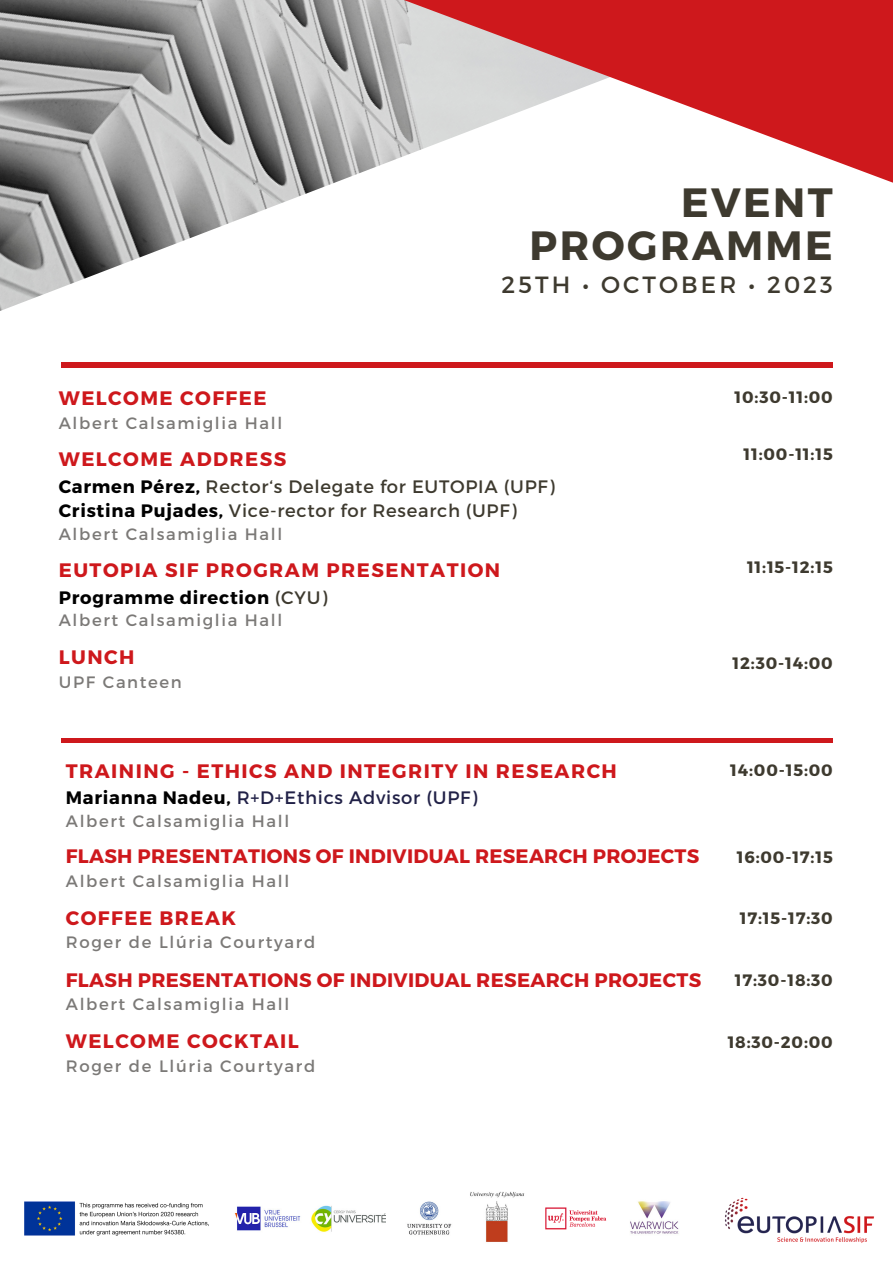
<style>
.page{position:relative;width:893px;height:1264px;background:#fff}
.page>*{position:absolute;margin:0;border:0;box-sizing:border-box;transform-origin:0 0}
.t1{font:700 40.8px "Montserrat";letter-spacing:.06em;color:#3e3a2f}
.t2{font:23.4px "Montserrat";letter-spacing:.13em;color:#3e3a2f}
.t3{font:700 19.5px "Montserrat";letter-spacing:.075em;color:#ce181c}
.t4{font:700 19.5px "Montserrat";letter-spacing:.015em;color:#ce181c}
.t5{font:18px "Montserrat";letter-spacing:.04em;color:#3e3a2f}
.t6{font:18px "Montserrat";letter-spacing:.04em;color:#212147}
.t7{font:700 18px "Montserrat";letter-spacing:.04em;color:#000}
.t8{font:16.5px "Montserrat";letter-spacing:.1em;color:#7b7977}
.t9{font:700 16.5px "Montserrat";letter-spacing:.05em;color:#3e3a2f}
.s1{font-weight:700;color:#000}
.s2{font-weight:400;color:#3e3a2f}
</style>
<div class="page">
<img style="left:0;top:0;width:247px;height:311px">
<svg style="left:247px;top:0;width:645px;height:216px"></svg>
<div style="left:62px;top:362px;width:770px;height:5px;background:#ce181c"></div>
<hr style="left:62px;top:738px;width:770px;height:4px;background:#ce181c">
<img style="left:724px;top:1197px;width:150px;height:46px">
<img style="left:234px;top:1206px;width:67px;height:25px">
<img style="left:311px;top:1205px;width:75px;height:27px">
<img style="left:407px;top:1201px;width:45px;height:34px">
<img style="left:470px;top:1191px;width:55px;height:51px">
<img style="left:630px;top:1201px;width:49px;height:33px">
<img style="left:545px;top:1207px;width:62px;height:23px">
<img style="left:24px;top:1201px;width:185px;height:35px">
<p class="t1" style="left:681px;top:176px;width:153px">EVENT</p>
<p class="t1" style="left:529px;top:219px;width:304px">PROGRAMME</p>
<p class="t2" style="left:501px;top:269px;width:332px">25TH • OCTOBER • 2023</p>
<p class="t3" style="left:59px;top:385px;width:209px">WELCOME COFFEE</p>
<p class="t8" style="left:59px;top:412px;width:225px">Albert Calsamiglia Hall</p>
<p class="t3" style="left:59px;top:446px;width:229px">WELCOME ADDRESS</p>
<p class="t5" style="left:59px;top:474px;width:497px"><span class="s1">Carmen Pérez,</span> Rector‘s Delegate for EUTOPIA (UPF)</p>
<p class="t5" style="left:59px;top:499px;width:459px"><span class="s1">Cristina Pujades,</span> Vice-rector for Research (UPF)</p>
<p class="t8" style="left:59px;top:523px;width:225px">Albert Calsamiglia Hall</p>
<p class="t3" style="left:59px;top:557px;width:443px">EUTOPIA SIF PROGRAM PRESENTATION</p>
<p class="t7" style="left:59px;top:585px;width:270px">Programme direction <span class="s2">(CYU)</span></p>
<p class="t8" style="left:59px;top:609px;width:225px">Albert Calsamiglia Hall</p>
<p class="t3" style="left:59px;top:644px;width:77px">LUNCH</p>
<p class="t8" style="left:59px;top:671px;width:125px">UPF Canteen</p>
<p class="t9" style="left:734px;top:386px;width:100px">10:30-11:00</p>
<p class="t9" style="left:743px;top:443px;width:91px">11:00-11:15</p>
<p class="t9" style="left:747px;top:556px;width:87px">11:15-12:15</p>
<p class="t9" style="left:732px;top:652px;width:102px">12:30-14:00</p>
<p class="t3" style="left:66px;top:758px;width:552px">TRAINING - ETHICS AND INTEGRITY IN RESEARCH</p>
<p class="t6" style="left:66px;top:786px;width:413px"><span class="s1">Marianna Nadeu,</span> R+D+Ethics Advisor (UPF)</p>
<p class="t8" style="left:66px;top:810px;width:225px">Albert Calsamiglia Hall</p>
<p class="t4" style="left:66px;top:843px;width:635px">FLASH PRESENTATIONS OF INDIVIDUAL RESEARCH PROJECTS</p>
<p class="t8" style="left:66px;top:870px;width:225px">Albert Calsamiglia Hall</p>
<p class="t3" style="left:66px;top:905px;width:172px">COFFEE BREAK</p>
<p class="t8" style="left:66px;top:931px;width:251px">Roger de Llúria Courtyard</p>
<p class="t4" style="left:66px;top:966px;width:637px">FLASH PRESENTATIONS OF INDIVIDUAL RESEARCH PROJECTS</p>
<p class="t8" style="left:66px;top:993px;width:225px">Albert Calsamiglia Hall</p>
<p class="t3" style="left:66px;top:1028px;width:234px">WELCOME COCKTAIL</p>
<p class="t8" style="left:66px;top:1055px;width:251px">Roger de Llúria Courtyard</p>
<p class="t9" style="left:730px;top:759px;width:104px">14:00-15:00</p>
<p class="t9" style="left:736px;top:846px;width:97px">16:00-17:15</p>
<p class="t9" style="left:739px;top:907px;width:94px">17:15-17:30</p>
<p class="t9" style="left:734px;top:969px;width:99px">17:30-18:30</p>
<p class="t9" style="left:727px;top:1031px;width:107px">18:30-20:00</p>
</div>
